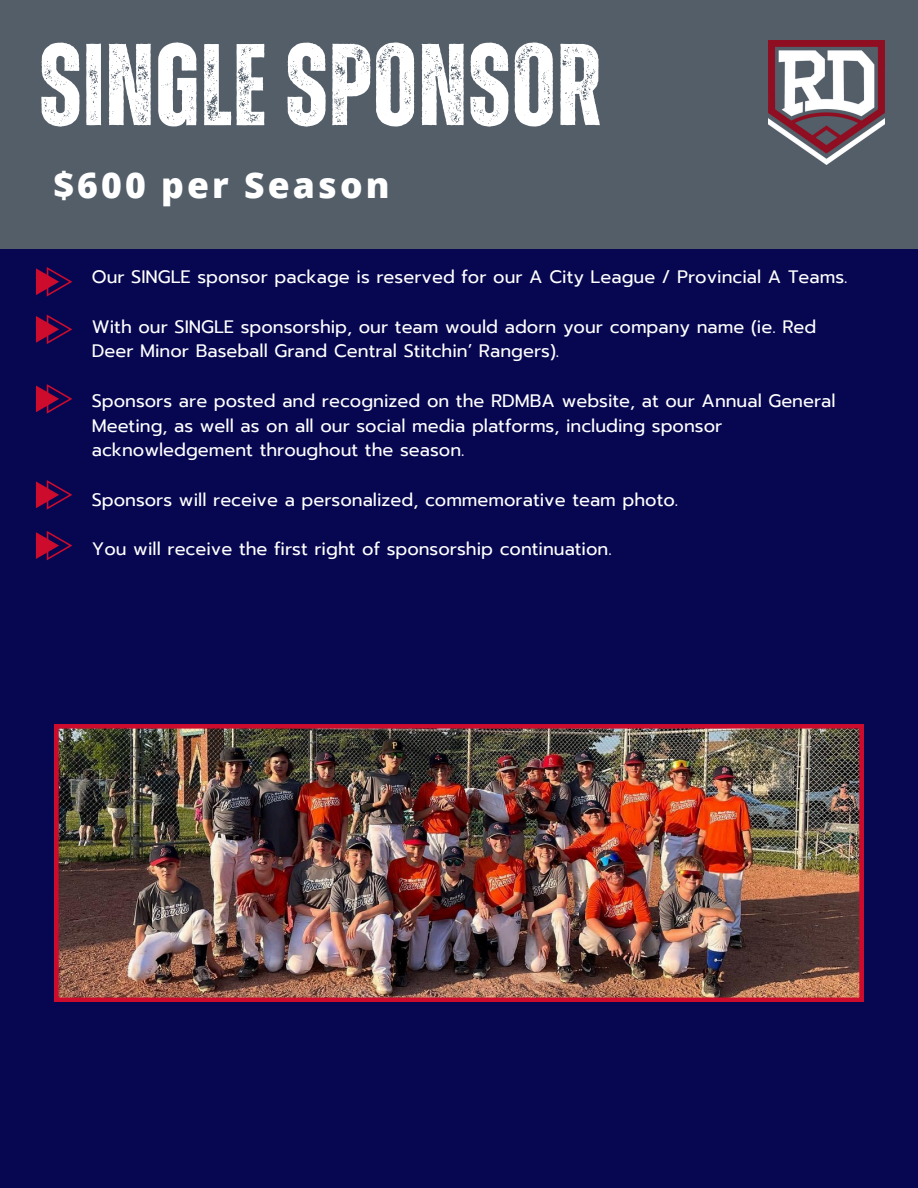
<style>
.page{position:relative;width:918px;height:1188px;background:#060651}
.page>*{position:absolute;margin:0;border:0;box-sizing:border-box;transform-origin:0 0}
.t1{font:700 116.1px "Zuume Rough";letter-spacing:.01em;color:#fff}
.t2{font:800 35.55px "Open Sans";letter-spacing:.085em;color:#fff}
.t3{font:18px/24.8px "Prompt";color:#fff}
</style>
<div class="page">
<div style="left:0;top:0;width:918px;height:249px;background:#535e69"></div>
<img style="left:54px;top:724px;width:810px;height:278px">
<svg style="left:36px;top:267px;width:36px;height:29px"></svg>
<svg style="left:36px;top:315px;width:36px;height:29px"></svg>
<svg style="left:36px;top:384px;width:36px;height:29px"></svg>
<svg style="left:36px;top:531px;width:36px;height:29px"></svg>
<svg style="left:36px;top:480px;width:36px;height:29px"></svg>
<img style="left:769px;top:40px;width:115px;height:124px">
<p class="t1" style="left:39px;top:32px;width:563px">SINGLESPONSOR</p>
<p class="t2" style="left:53px;top:160px;width:338px">$600 per Season</p>
<h1 class="t3" style="left:92px;top:265px;width:757px">Our SINGLE sponsor package is reserved for our A City League / Provincial A Teams.</h1>
<p class="t3" style="left:92px;top:314px;width:726px">With our SINGLE sponsorship, our team would adorn your company name (ie. Red<br>Deer Minor Baseball Grand Central Stitchin’ Rangers).</p>
<h2 class="t3" style="left:92px;top:389px;width:745px">Sponsors are posted and recognized on the RDMBA website, at our Annual General<br>Meeting, as well as on all our social media platforms, including sponsor acknowledgement throughout the season.</h2>
<p class="t3" style="left:92px;top:488px;width:588px">Sponsors will receive a personalized, commemorative team photo.</p>
<p class="t3" style="left:92px;top:537px;width:521px">You will receive the first right of sponsorship continuation.</p>
</div>
